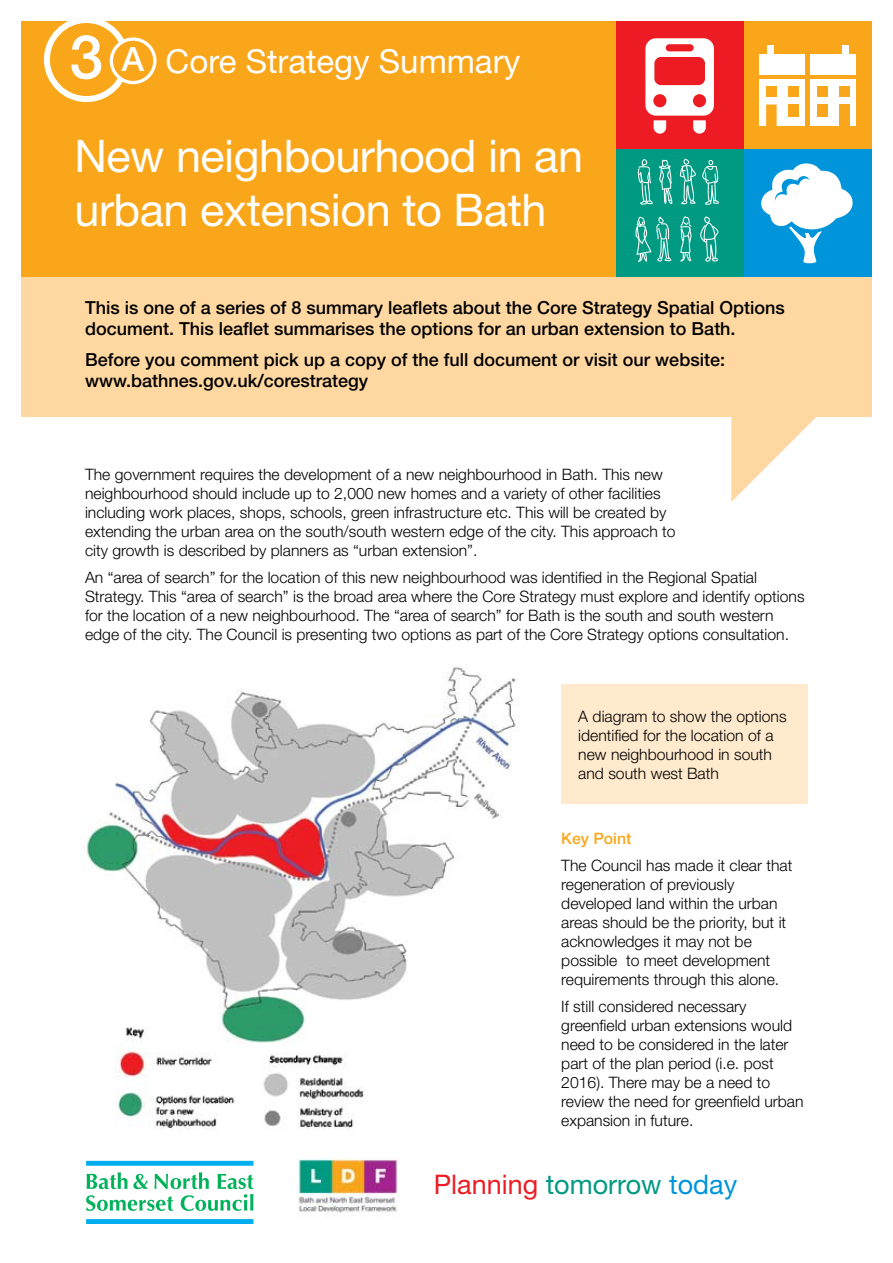
<style>
.page{position:relative;width:893px;height:1263px;background:#fff}
.page>*{position:absolute;margin:0;border:0;box-sizing:border-box;transform-origin:0 0}
.t1{font:45px/54px "Helvetica Neue";letter-spacing:-.01em;color:#fff}
.t2{font:33px "Helvetica Neue";color:#fff}
.t3{font:27px "Helvetica Neue";color:#ed1c24}
.t4{font:500 18px/21.6px "Helvetica Neue";color:#000}
.t5{font:300 15.75px/18.9px "Helvetica Neue";color:#000}
.t6{font:500 15.75px "Helvetica Neue";color:#faa61a}
.s1{font-weight:500;font-size:60.75px}
.s2{font-weight:500;font-size:33.45px}
.s3{color:#009a82}
.s4{color:#0095da}
</style>
<div class="page">
<div style="left:21px;top:276px;width:851px;height:141px;background:#ffd8a1"></div>
<svg style="left:731px;top:417px;width:85px;height:85px"></svg>
<div style="left:21px;top:21px;width:596px;height:255px;background:#faa61a"></div>
<div style="left:617px;top:21px;width:127px;height:128px;background:#ed1c24"></div>
<svg style="left:645px;top:38px;width:69px;height:96px"></svg>
<div style="left:617px;top:149px;width:127px;height:127px;background:#009a82"></div>
<svg style="left:635px;top:217px;width:37px;height:45px"></svg>
<svg style="left:700px;top:216px;width:19px;height:46px"></svg>
<svg style="left:680px;top:216px;width:12px;height:45px"></svg>
<svg style="left:659px;top:160px;width:14px;height:44px"></svg>
<svg style="left:702px;top:160px;width:17px;height:45px"></svg>
<svg style="left:637px;top:159px;width:16px;height:46px"></svg>
<svg style="left:680px;top:159px;width:16px;height:46px"></svg>
<div style="left:44px;top:17px;width:85px;height:85px;border:6px solid #fff;border-radius:50%"></div>
<div style="left:111px;top:39px;width:44px;height:44px;background:#faa61a;border-radius:50%"></div>
<div style="left:110px;top:37px;width:47px;height:47px;border:3px solid #fff;border-radius:50%"></div>
<div style="left:744px;top:21px;width:128px;height:128px;background:#faa61a"></div>
<div style="left:759px;top:79px;width:46px;height:47px;background:#fff"></div>
<div style="left:759px;top:54px;width:46px;height:21px;background:#fff"></div>
<div style="left:766px;top:86px;width:11px;height:11px;background:#faa61a"></div>
<div style="left:766px;top:105px;width:11px;height:23px;background:#faa61a"></div>
<div style="left:788px;top:86px;width:10px;height:11px;background:#faa61a"></div>
<div style="left:788px;top:105px;width:10px;height:12px;background:#faa61a"></div>
<div style="left:767px;top:45px;width:7px;height:13px;background:#fff"></div>
<div style="left:810px;top:79px;width:46px;height:47px;background:#fff"></div>
<div style="left:810px;top:54px;width:46px;height:21px;background:#fff"></div>
<div style="left:839px;top:86px;width:11px;height:11px;background:#faa61a"></div>
<div style="left:839px;top:105px;width:11px;height:22px;background:#faa61a"></div>
<div style="left:818px;top:86px;width:10px;height:11px;background:#faa61a"></div>
<div style="left:818px;top:105px;width:10px;height:12px;background:#faa61a"></div>
<div style="left:842px;top:45px;width:7px;height:13px;background:#fff"></div>
<div style="left:744px;top:149px;width:128px;height:127px;background:#0095da"></div>
<svg style="left:761px;top:163px;width:92px;height:101px"></svg>
<svg style="left:86px;top:1172px;width:168px;height:39px"></svg>
<div style="left:86px;top:1161px;width:167px;height:5px;background:#00aeef"></div>
<div style="left:86px;top:1219px;width:167px;height:5px;background:#00aeef"></div>
<img style="left:297px;top:1158px;width:102px;height:59px">
<img style="left:80px;top:665px;width:436px;height:465px">
<div style="left:561px;top:685px;width:247px;height:119px;background:#ffeacd"></div>
<h2 class="t2" style="left:69px;top:41px;width:452px"><span class="s1">3</span> <span class="s2">A</span> Core Strategy Summary</h2>
<h1 class="t1" style="left:75px;top:128px;width:510px">New neighbourhood in an urban extension to Bath</h1>
<p class="t4" style="left:85px;top:296px;width:701px">This is one of a series of 8 summary leaflets about the Core Strategy Spatial Options document. This leaflet summarises the options for an urban extension to Bath.</p>
<p class="t4" style="left:85px;top:348px;width:641px">Before you comment pick up a copy of the full document or visit our website: www.bathnes.gov.uk/corestrategy</p>
<p class="t5" style="left:85px;top:465px;width:592px">The government requires the development of a new neighbourhood in Bath. This new neighbourhood should include up to 2,000 new homes and a variety of other facilities including work places, shops, schools, green infrastructure etc. This will be created by extending the urban area on the south/south western edge of the city. This approach to city growth is described by planners as “urban extension”.</p>
<p class="t5" style="left:85px;top:568px;width:721px">An “area of search” for the location of this new neighbourhood was identified in the Regional Spatial Strategy. This “area of search” is the broad area where the Core Strategy must explore and identify options for the location of a new neighbourhood. The “area of search” for Bath is the south and south western edge of the city. The Council is presenting two options as part of the Core Strategy options consultation.</p>
<p class="t5" style="left:578px;top:707px;width:210px">A diagram to show the options identified for the location of a new neighbourhood in south and south west Bath</p>
<p class="t6" style="left:561px;top:829px;width:72px">Key Point</p>
<p class="t5" style="left:561px;top:856px;width:233px">The Council has made it clear that regeneration of previously developed land within the urban areas should be the priority, but it acknowledges it may not be possible to meet development requirements through this alone.</p>
<p class="t5" style="left:561px;top:997px;width:244px">If still considered necessary greenfield urban extensions would need to be considered in the later part of the plan period (i.e. post<br>2016). There may be a need to review the need for greenfield urban expansion in future.</p>
<h3 class="t3" style="left:434px;top:1168px;width:305px">Planning <span class="s3">tomorrow</span> <span class="s4">today</span></h3>
</div>
